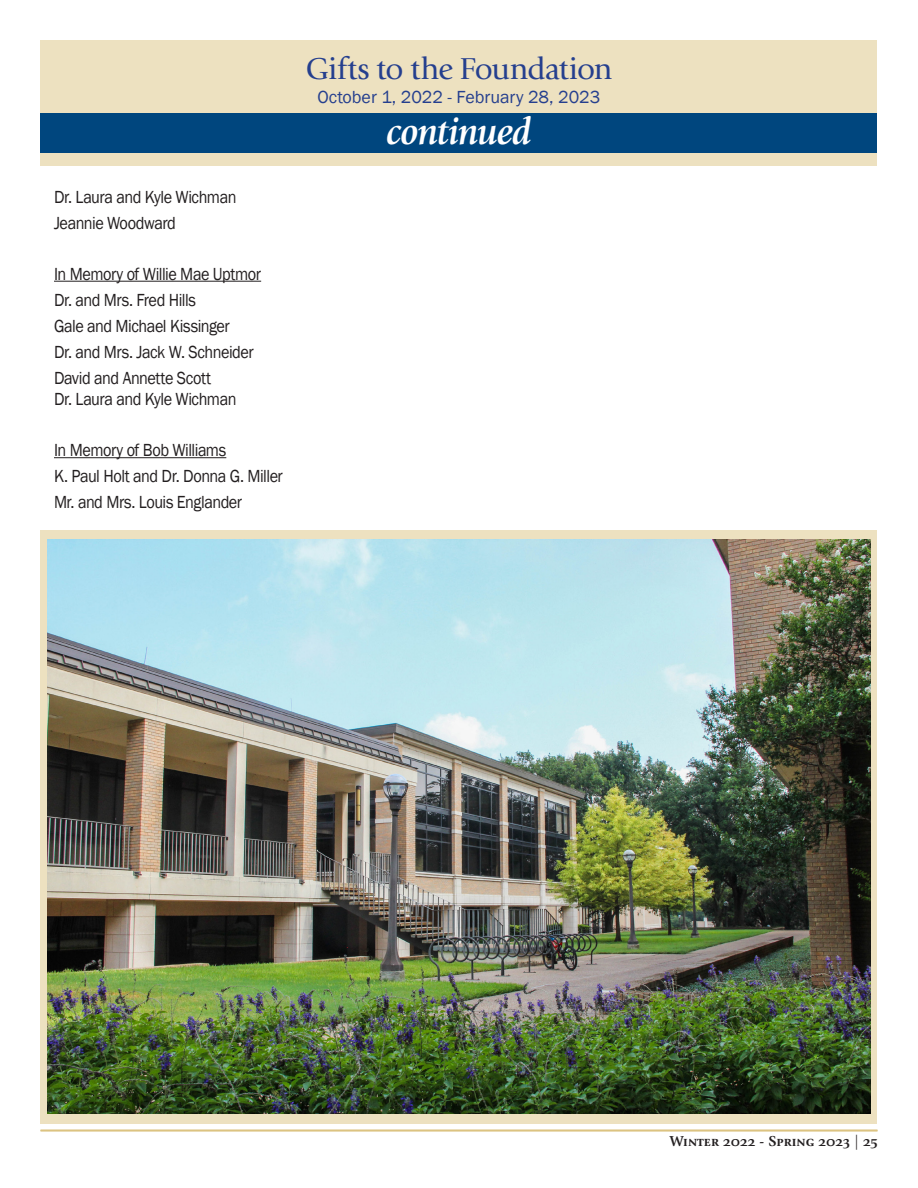
<style>
.page{position:relative;width:918px;height:1188px;background:#fff}
.page>*{position:absolute;margin:0;border:0;box-sizing:border-box;transform-origin:0 0}
.San_Serif_Body_Copy{font:italic 700 39px "Giovanni Std";letter-spacing:-.025em;color:#fff;scale:.95 1}
.t1{font:31.5px "Giovanni Std";letter-spacing:-.02em;color:#253f8e}
.Names_of_Donors{font:18px/21.6px "Franklin Gothic";letter-spacing:-.03em;color:#231f20;scale:.9 1}
.t2{font:18px "Franklin Gothic";color:#253f8e}
.t3{font:700 15px "Giovanni Std";color:#231f20}
</style>
<div class="page">
<hr style="left:40px;top:1131px;width:838px;height:1px;background:#dcc381">
<hr style="left:40px;top:1130px;width:838px;height:1px;background:#dcc381">
<div style="left:40px;top:530px;width:838px;height:593px;background:#ede1c0"></div>
<div style="left:40px;top:40px;width:838px;height:126px;background:#ede1c0"></div>
<div style="left:40px;top:113px;width:838px;height:40px;background:#00467e"></div>
<hr style="left:54px;top:281px;width:207px;height:1px;background:#231f20">
<hr style="left:54px;top:457px;width:172px;height:1px;background:#231f20">
<img style="left:48px;top:539px;width:822px;height:575px">
<p class="Names_of_Donors" style="left:54px;top:186px;width:204px">Dr. Laura and Kyle Wichman</p>
<p class="Names_of_Donors" style="left:54px;top:212px;width:137px">Jeannie Woodward</p>
<p class="Names_of_Donors" style="left:54px;top:263px;width:232px">In Memory of Willie Mae Uptmor</p>
<p class="Names_of_Donors" style="left:54px;top:289px;width:159px">Dr. and Mrs. Fred Hills</p>
<p class="Names_of_Donors" style="left:54px;top:315px;width:197px">Gale and Michael Kissinger</p>
<p class="Names_of_Donors" style="left:54px;top:341px;width:224px">Dr. and Mrs. Jack W. Schneider</p>
<p class="Names_of_Donors" style="left:54px;top:367px;width:204px">David and Annette Scott<br>Dr. Laura and Kyle Wichman</p>
<p class="Names_of_Donors" style="left:54px;top:440px;width:193px">In Memory of Bob Williams</p>
<p class="Names_of_Donors" style="left:54px;top:466px;width:256px">K. Paul Holt and Dr. Donna G. Miller</p>
<p class="Names_of_Donors" style="left:54px;top:492px;width:211px">Mr. and Mrs. Louis Englander</p>
<p class="t1" style="left:305px;top:51px;width:309px">Gifts to the Foundation</p>
<p class="t2" style="left:318px;top:86px;width:284px">October 1, 2022 - February 28, 2023</p>
<p class="San_Serif_Body_Copy" style="left:387px;top:110px;width:154px">continued</p>
<p class="t3" style="left:670px;top:1132px;width:209px">Winter 2022 - Spring 2023 | 25</p>
</div>
